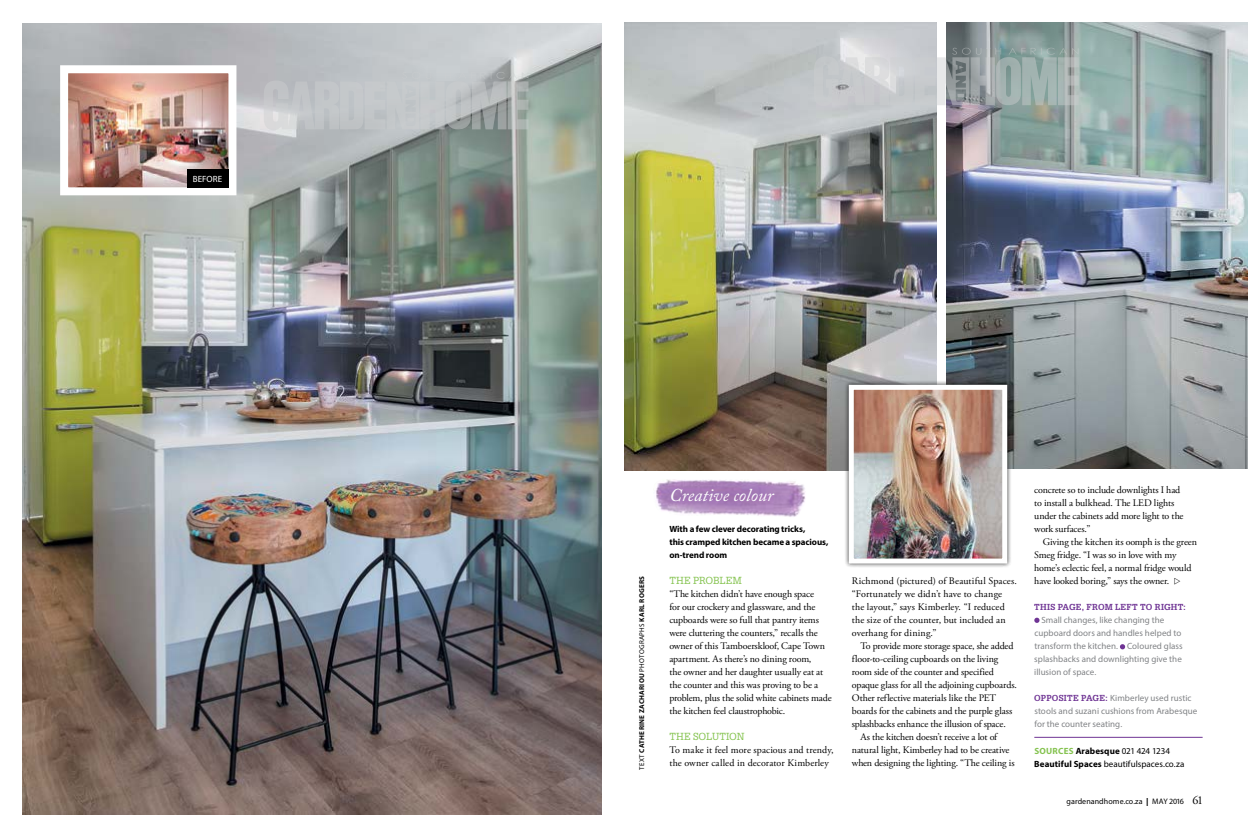
<style>
.page{position:relative;width:1248px;height:837px;background:#fff}
.page>*{position:absolute;margin:0;border:0;box-sizing:border-box;transform-origin:0 0}
.t1{font:italic 18px "Adobe Caslon Pro";letter-spacing:.005em;color:#fff}
.t2{font:10px/13px "Adobe Garamond Pro";letter-spacing:-.01em;color:#000}
.t3{font:10px/13px "Adobe Garamond Pro";letter-spacing:.015em;color:#000}
.t4{font:10px "Glypha LT Std";color:#85c350}
.t5{font:9px/13px "Myriad Pro";letter-spacing:.005em;color:#808285}
.t6{font:700 9px/13px "Myriad Pro";letter-spacing:-.01em;color:#000}
.t7{font:9px/13px "Myriad Pro";letter-spacing:.005em;color:#000}
.t8{font:9px "Myriad Pro";letter-spacing:.005em;color:#fff}
.t9{font:700 8.5px "Glypha LT Std";letter-spacing:.02em;color:#6f3494}
.t10{font:8px "Myriad Pro";letter-spacing:.005em;color:#000}
.t11{font:700 7px "Myriad Pro";letter-spacing:.04em;color:#000}
.s1{font-weight:400}
.s2{font-weight:700;color:#85c350}
.s3{font-weight:700}
.s4{font-family:"Glypha LT Std";font-weight:700;font-size:8.5px;color:#6f3494}
.s5{font-weight:900}
.s6{font-family:"Adobe Garamond Pro";font-size:12px}
</style>
<div class="page">
<img style="left:23px;top:23px;width:578px;height:790px">
<img style="left:656px;top:479px;width:150px;height:38px">
<img style="left:946px;top:23px;width:301px;height:445px">
<img style="left:624px;top:23px;width:311px;height:447px">
<svg style="left:1034px;top:617px;width:5px;height:5px"></svg>
<svg style="left:1120px;top:644px;width:4px;height:5px"></svg>
<img style="left:69px;top:74px;width:158px;height:112px">
<div style="left:60px;top:65px;width:176px;height:130px;border:8px solid #fff"></div>
<div style="left:187px;top:169px;width:41px;height:18px;background:#000"></div>
<hr style="left:1034px;top:736px;width:168px;height:1px;background:#6f3494">
<div style="left:844px;top:380px;width:167px;height:187px;background:#000;opacity:.75"></div>
<img style="left:854px;top:390px;width:147px;height:167px">
<div style="left:848px;top:384px;width:159px;height:179px;border:5px solid #fff"></div>
<svg style="left:264px;top:72px;width:264px;height:58px"></svg>
<svg style="left:814px;top:48px;width:264px;height:58px"></svg>
<p class="t8" style="left:193px;top:173px;width:31px">BEFORE</p>
<p class="t11" style="left:637px;top:769px;width:194px;rotate:-90deg"><span class="s1">TEXT</span> CATHERINE ZACHARIOU <span class="s1">PHOTOGRAPHS</span> karl rogers</p>
<h1 class="t1" style="left:669px;top:484px;width:105px">Creative colour</h1>
<p class="t2" style="left:1034px;top:483px;width:151px">concrete so to include downlights I had to install a bulkhead. The LED lights under the cabinets add more light to the work surfaces.”</p>
<p class="t2" style="left:1034px;top:535px;width:164px;text-indent:8px">Giving the kitchen its oomph is the green Smeg fridge. “I was so in love with my home’s eclectic feel, a normal fridge would have looked boring,” says the owner.</p>
<p class="t6" style="left:669px;top:522px;width:160px">With a few clever decorating tricks,<br>this cramped kitchen became a spacious, on-trend room</p>
<p class="t4" style="left:669px;top:574px;width:74px">THE PROBLEM</p>
<p class="t2" style="left:669px;top:587px;width:164px">“The kitchen didn’t have enough space<br>for our crockery and glassware, and the cupboards were so full that pantry items were cluttering the counters,” recalls the owner of this Tamboerskloof, Cape Town apartment. As there’s no dining room,<br>the owner and her daughter usually eat at the counter and this was proving to be a problem, plus the solid white cabinets made the kitchen feel claustrophobic.</p>
<p class="t4" style="left:669px;top:730px;width:77px">THE SOLUTION</p>
<p class="t2" style="left:669px;top:743px;width:166px">To make it feel more spacious and trendy, the owner called in decorator Kimberley</p>
<p class="t3" style="left:851px;top:574px;width:166px">Richmond (pictured) of Beautiful Spaces. “Fortunately we didn’t have to change the layout,” says Kimberley. “I reduced the size of the counter, but included an overhang for dining.”</p>
<p class="t2" style="left:860px;top:639px;width:155px">To provide more storage space, she added</p>
<p class="t2" style="left:851px;top:652px;width:148px">floor-to-ceiling cupboards on the living</p>
<p class="t2" style="left:851px;top:665px;width:143px">room side of the counter and specified</p>
<p class="t2" style="left:851px;top:678px;width:167px">opaque glass for all the adjoining cupboards.</p>
<p class="t2" style="left:851px;top:691px;width:146px">Other reflective materials like the PET</p>
<p class="t2" style="left:851px;top:704px;width:162px">boards for the cabinets and the purple glass</p>
<p class="t2" style="left:851px;top:717px;width:155px">splashbacks enhance the illusion of space.</p>
<p class="t2" style="left:860px;top:730px;width:138px">As the kitchen doesn’t receive a lot of</p>
<p class="t2" style="left:851px;top:743px;width:159px">natural light, Kimberley had to be creative</p>
<p class="t2" style="left:851px;top:756px;width:164px">when designing the lighting. “The ceiling is</p>
<p class="t7" style="left:1034px;top:743px;width:152px"><span class="s2">Sources</span> <span class="s3">Arabesque</span> 021 424 1234<br><span class="s3">Beautiful Spaces</span> beautifulspaces.co.za</p>
<p class="t9" style="left:1034px;top:601px;width:93px">THIS PAGE, FROM LEFT</p>
<p class="t9" style="left:1139px;top:601px;width:22px">TO RIGHT</p>
<p class="t9" style="left:1183px;top:601px;width:4px">:</p>
<p class="t5" style="left:1034px;top:613px;width:150px;text-indent:7px">Small changes, like changing the cupboard doors and handles helped to transform the kitchen. Coloured glass splashbacks and downlighting give the illusion of space.</p>
<p class="t5" style="left:1034px;top:691px;width:164px"><span class="s4">OPPOSITE PAGE:</span> Kimberley used rustic stools and suzani cushions from Arabesque for the counter seating.</p>
<p class="t10" style="left:1066px;top:796px;width:137px">gardenandhome.co.za <span class="s5">|</span> May 2016 <span class="s6">61</span></p>
</div>
